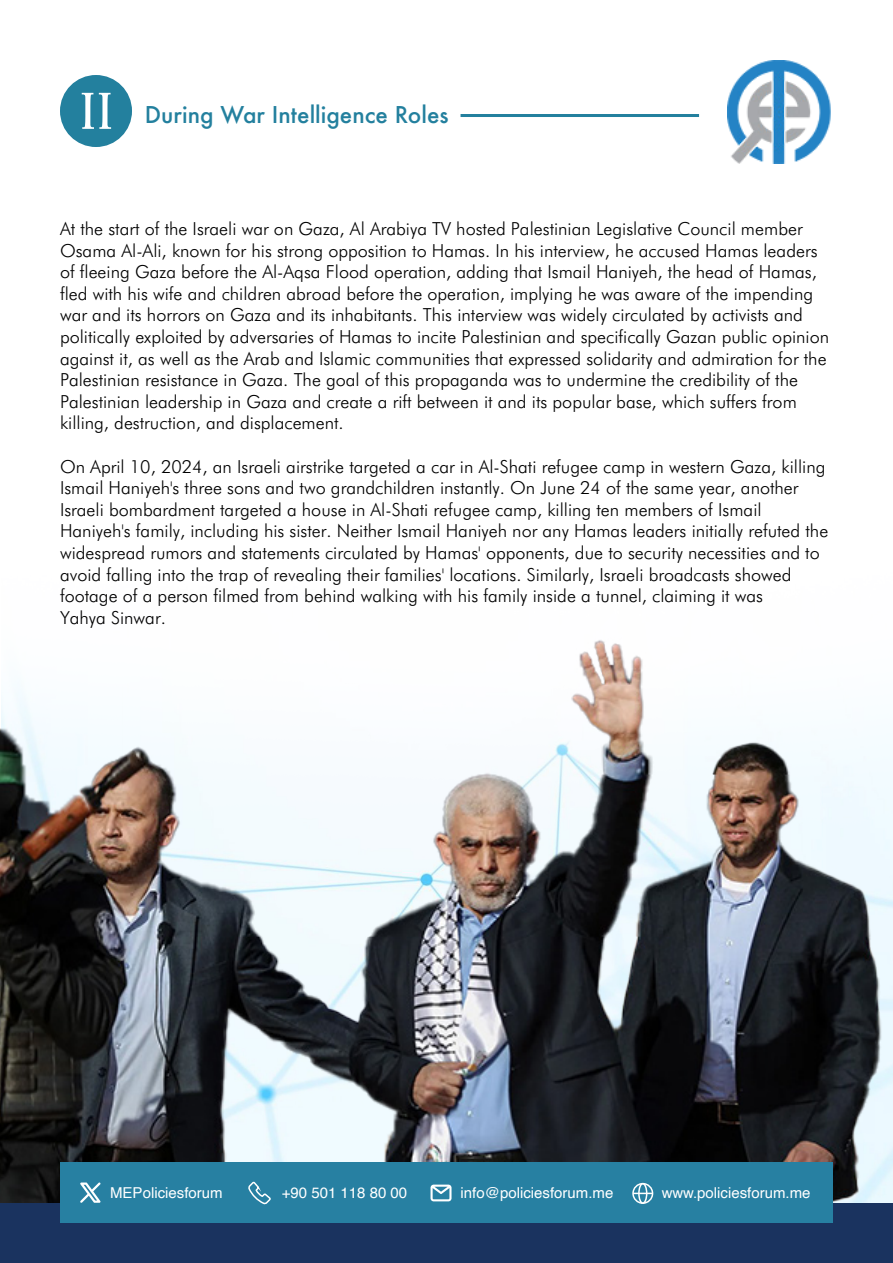
<style>
.page{position:relative;width:893px;height:1263px;background:#fff}
.page>*{position:absolute;margin:0;border:0;box-sizing:border-box;transform-origin:0 0}
.t1{font:54px "Apolline Std";color:#fff}
.t2{font:500 22.5px "Futura";color:#23809e}
.t3{font:300 18px/21.6px "Futura BT";color:#000}
.t4{font:15px "Helvetica";color:#fff}
</style>
<div class="page">
<img style="left:0;top:75px;width:892px;height:1128px">
<img style="left:727px;top:60px;width:111px;height:104px">
<hr style="left:460px;top:114px;width:239px;height:3px;background:#23809e">
<div style="left:0;top:1203px;width:893px;height:60px;background:#1a335f"></div>
<div style="left:60px;top:1163px;width:772px;height:60px;background:#2780a2"></div>
<div style="left:632px;top:1183px;width:21px;height:21px;border:2px solid #fff;border-radius:50%"></div>
<div style="left:638px;top:1183px;width:9px;height:21px;border:2px solid #fff;border-radius:50%"></div>
<svg style="left:633px;top:1193px;width:19px;height:1px"></svg>
<svg style="left:248px;top:1181px;width:23px;height:24px"></svg>
<svg style="left:80px;top:1182px;width:21px;height:21px"></svg>
<svg style="left:430px;top:1184px;width:22px;height:17px"></svg>
<div style="left:60px;top:75px;width:72px;height:72px;background:#23809e;border-radius:50%"></div>
<h1 class="t1" style="left:79px;top:79px;width:36px">II</h1>
<p class="t2" style="left:145px;top:99px;width:305px">During War Intelligence Roles</p>
<p class="t3" style="left:60px;top:218px;width:771px">At the start of the Israeli war on Gaza, Al Arabiya TV hosted Palestinian Legislative Council member Osama Al-Ali, known for his strong opposition to Hamas. In his interview, he accused Hamas leaders of fleeing Gaza before the Al-Aqsa Flood operation, adding that Ismail Haniyeh, the head of Hamas, fled with his wife and children abroad before the operation, implying he was aware of the impending war and its horrors on Gaza and its inhabitants. This interview was widely circulated by activists and politically exploited by adversaries of Hamas to incite Palestinian and specifically Gazan public opinion against it, as well as the Arab and Islamic communities that expressed solidarity and admiration for the Palestinian resistance in Gaza. The goal of this propaganda was to undermine the credibility of the Palestinian leadership in Gaza and create a rift between it and its popular base, which suffers from killing, destruction, and displacement.</p>
<p class="t3" style="left:60px;top:455px;width:770px">On April 10, 2024, an Israeli airstrike targeted a car in Al-Shati refugee camp in western Gaza, killing Ismail Haniyeh's three sons and two grandchildren instantly. On June 24 of the same year, another Israeli bombardment targeted a house in Al-Shati refugee camp, killing ten members of Ismail Haniyeh's family, including his sister. Neither Ismail Haniyeh nor any Hamas leaders initially refuted the widespread rumors and statements circulated by Hamas' opponents, due to security necessities and to avoid falling into the trap of revealing their families' locations. Similarly, Israeli broadcasts showed footage of a person filmed from behind walking with his family inside a tunnel, claiming it was<br>Yahya Sinwar.</p>
<p class="t4" style="left:110px;top:1181px;width:114px">MEPoliciesforum</p>
<p class="t4" style="left:282px;top:1181px;width:127px">+90 501 118 80 00</p>
<p class="t4" style="left:461px;top:1181px;width:154px">info@policiesforum.me</p>
<p class="t4" style="left:662px;top:1181px;width:150px">www.policiesforum.me</p>
</div>
